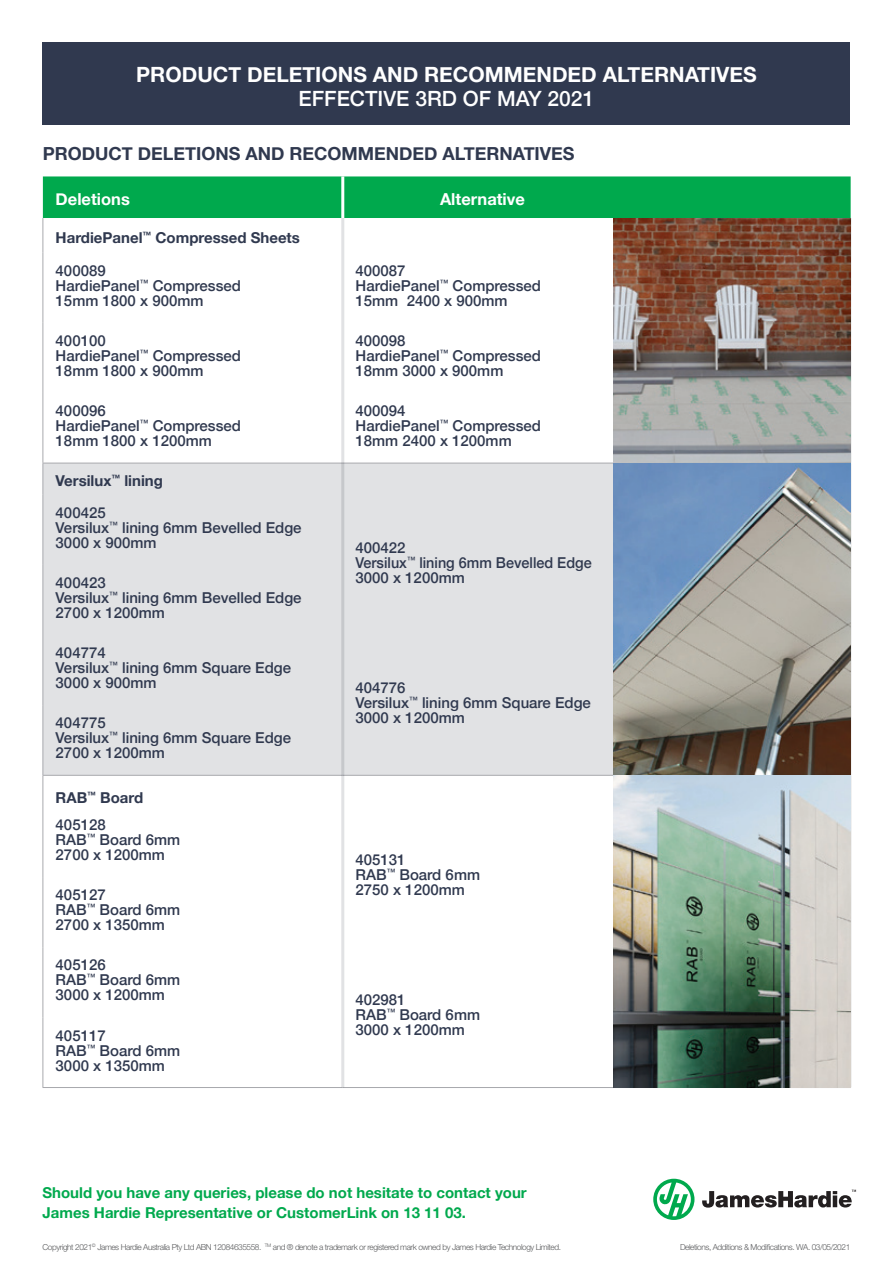
<style>
.page{position:relative;width:893px;height:1263px;background:#fff}
.page>*{position:absolute;margin:0;border:0;box-sizing:border-box;transform-origin:0 0}
.t1{font:700 21px "Helvetica Neue";color:#fff}
.t2{font:500 21px "Helvetica Neue";color:#fff}
.t3{font:700 18px "Helvetica Neue";color:#30394f}
.t4{font:700 16.5px "Helvetica Neue";color:#fff}
.t5{font:500 15px/15px "Helvetica Neue";color:#30394f}
.t6{font:700 15px/19.5px "Helvetica Neue";color:#00a94d}
.t7{font:700 15px/31.7px "Helvetica Neue";color:#30394f}
.t8{font:300 8.25px "Helvetica Neue LT Std";letter-spacing:-.05em;color:#57585a}
.s1{font-weight:500}
</style>
<div class="page">
<svg style="left:653px;top:1179px;width:41px;height:41px"></svg>
<svg style="left:702px;top:1190px;width:154px;height:17px"></svg>
<div style="left:43px;top:43px;width:807px;height:82px;background:#30394f"></div>
<div style="left:43px;top:176px;width:808px;height:42px;background:#00a94d"></div>
<svg style="left:44px;top:218px;width:570px;height:245px"></svg>
<div style="left:44px;top:464px;width:570px;height:311px;background:#e1e2e4"></div>
<hr style="left:43px;top:218px;width:1px;height:35px;background:#a8a9ad">
<hr style="left:850px;top:218px;width:1px;height:35px;background:#a8a9ad">
<hr style="left:850px;top:253px;width:1px;height:70px;background:#a8a9ad">
<hr style="left:850px;top:323px;width:1px;height:70px;background:#a8a9ad">
<hr style="left:850px;top:393px;width:1px;height:70px;background:#a8a9ad">
<hr style="left:850px;top:463px;width:1px;height:32px;background:#a8a9ad">
<hr style="left:850px;top:495px;width:1px;height:70px;background:#a8a9ad">
<hr style="left:850px;top:565px;width:1px;height:70px;background:#a8a9ad">
<hr style="left:850px;top:635px;width:1px;height:70px;background:#a8a9ad">
<hr style="left:850px;top:705px;width:1px;height:70px;background:#a8a9ad">
<hr style="left:43px;top:776px;width:1px;height:31px;background:#a8a9ad">
<hr style="left:614px;top:775px;width:237px;height:1px;background:#a8a9ad">
<hr style="left:850px;top:776px;width:1px;height:31px;background:#a8a9ad">
<hr style="left:43px;top:807px;width:1px;height:70px;background:#a8a9ad">
<hr style="left:850px;top:807px;width:1px;height:70px;background:#a8a9ad">
<hr style="left:43px;top:877px;width:1px;height:70px;background:#a8a9ad">
<hr style="left:850px;top:877px;width:1px;height:70px;background:#a8a9ad">
<hr style="left:43px;top:947px;width:1px;height:70px;background:#a8a9ad">
<hr style="left:850px;top:947px;width:1px;height:70px;background:#a8a9ad">
<hr style="left:43px;top:1017px;width:1px;height:70px;background:#a8a9ad">
<hr style="left:850px;top:1017px;width:1px;height:70px;background:#a8a9ad">
<hr style="left:43px;top:1087px;width:300px;height:1px;background:#a8a9ad">
<hr style="left:343px;top:1087px;width:271px;height:1px;background:#a8a9ad">
<hr style="left:614px;top:1087px;width:237px;height:1px;background:#a8a9ad">
<hr style="left:43px;top:253px;width:1px;height:70px;background:#a8a9ad">
<hr style="left:43px;top:323px;width:1px;height:70px;background:#a8a9ad">
<hr style="left:43px;top:393px;width:1px;height:70px;background:#a8a9ad">
<hr style="left:43px;top:463px;width:300px;height:1px;background:#a8a9ad">
<hr style="left:43px;top:463px;width:1px;height:32px;background:#a8a9ad">
<hr style="left:343px;top:463px;width:271px;height:1px;background:#a8a9ad">
<hr style="left:43px;top:495px;width:1px;height:70px;background:#a8a9ad">
<hr style="left:43px;top:565px;width:1px;height:70px;background:#a8a9ad">
<hr style="left:43px;top:635px;width:1px;height:70px;background:#a8a9ad">
<hr style="left:43px;top:705px;width:1px;height:70px;background:#a8a9ad">
<hr style="left:43px;top:775px;width:300px;height:1px;background:#a8a9ad">
<hr style="left:343px;top:775px;width:271px;height:1px;background:#a8a9ad">
<hr style="left:341px;top:176px;width:3px;height:42px;background:#fff">
<img style="left:614px;top:218px;width:236px;height:869px">
<hr style="left:341px;top:218px;width:3px;height:869px;background:#e1e2e4">
<h1 class="t1" style="left:136px;top:58px;width:622px">PRODUCT DELETIONS AND RECOMMENDED ALTERNATIVES</h1>
<h1 class="t2" style="left:299px;top:82px;width:297px">EFFECTIVE 3RD OF MAY 2021</h1>
<p class="t3" style="left:43px;top:139px;width:533px">PRODUCT DELETIONS AND RECOMMENDED ALTERNATIVES</p>
<p class="t4" style="left:56px;top:186px;width:76px">Deletions</p>
<p class="t4" style="left:440px;top:186px;width:86px">Alternative</p>
<p class="t7" style="left:56px;top:222px;width:246px">HardiePanel<sup>™</sup> Compressed Sheets</p>
<p class="t5" style="left:56px;top:262px;width:187px">400089<br>HardiePanel<sup>™</sup> Compressed<br>15mm 1800 x 900mm</p>
<p class="t5" style="left:356px;top:262px;width:187px">400087<br>HardiePanel<sup>™</sup> Compressed<br>15mm 2400 x 900mm</p>
<p class="t5" style="left:56px;top:332px;width:187px">400100<br>HardiePanel<sup>™</sup> Compressed<br>18mm 1800 x 900mm</p>
<p class="t5" style="left:356px;top:332px;width:187px">400098<br>HardiePanel<sup>™</sup> Compressed<br>18mm 3000 x 900mm</p>
<p class="t5" style="left:56px;top:402px;width:187px">400096<br>HardiePanel<sup>™</sup> Compressed<br>18mm 1800 x 1200mm</p>
<p class="t5" style="left:356px;top:402px;width:187px">400094<br>HardiePanel<sup>™</sup> Compressed<br>18mm 2400 x 1200mm</p>
<p class="t7" style="left:56px;top:465px;width:109px">Versilux<sup>™</sup> lining<br><span class="s1">400425</span></p>
<p class="t5" style="left:56px;top:519px;width:247px">Versilux<sup>™</sup> lining 6mm Bevelled Edge<br>3000 x 900mm</p>
<p class="t5" style="left:356px;top:539px;width:238px">400422<br>Versilux<sup>™</sup> lining 6mm Bevelled Edge</p>
<p class="t5" style="left:56px;top:574px;width:52px">400423</p>
<p class="t5" style="left:356px;top:569px;width:111px">3000 x 1200mm</p>
<p class="t5" style="left:56px;top:589px;width:247px">Versilux<sup>™</sup> lining 6mm Bevelled Edge<br>2700 x 1200mm</p>
<p class="t5" style="left:56px;top:644px;width:237px">404774<br>Versilux<sup>™</sup> lining 6mm Square Edge<br>3000 x 900mm</p>
<p class="t5" style="left:356px;top:679px;width:237px">404776<br>Versilux<sup>™</sup> lining 6mm Square Edge</p>
<p class="t5" style="left:56px;top:714px;width:52px">404775</p>
<p class="t5" style="left:356px;top:709px;width:111px">3000 x 1200mm</p>
<p class="t5" style="left:56px;top:729px;width:237px">Versilux<sup>™</sup> lining 6mm Square Edge<br>2700 x 1200mm</p>
<p class="t7" style="left:56px;top:784px;width:89px;line-height:27.5px">RAB<sup>™</sup> Board<br><span class="s1">405128</span></p>
<p class="t5" style="left:56px;top:831px;width:126px">RAB<sup>™</sup> Board 6mm<br>2700 x 1200mm</p>
<p class="t5" style="left:356px;top:851px;width:126px">405131<br>RAB<sup>™</sup> Board 6mm</p>
<p class="t5" style="left:56px;top:886px;width:52px">405127</p>
<p class="t5" style="left:356px;top:881px;width:111px">2750 x 1200mm</p>
<p class="t5" style="left:56px;top:901px;width:126px">RAB<sup>™</sup> Board 6mm<br>2700 x 1350mm</p>
<p class="t5" style="left:56px;top:956px;width:126px">405126<br>RAB<sup>™</sup> Board 6mm<br>3000 x 1200mm</p>
<p class="t5" style="left:356px;top:991px;width:126px">402981<br>RAB<sup>™</sup> Board 6mm</p>
<p class="t5" style="left:56px;top:1026px;width:52px">405117</p>
<p class="t5" style="left:356px;top:1021px;width:111px">3000 x 1200mm</p>
<p class="t5" style="left:56px;top:1041px;width:126px">RAB<sup>™</sup> Board 6mm<br>3000 x 1350mm</p>
<p class="t6" style="left:43px;top:1183px;width:486px">Should you have any queries, please do not hesitate to contact your<br>James Hardie Representative or CustomerLink on 13 11 03.</p>
<p class="t8" style="left:43px;top:1242px;width:520px">Copyright 2021<sup>©</sup> James Hardie Australia Pty Ltd ABN 12084635558. <sup>TM</sup> and ® denote a trademark or registered mark owned by James Hardie Technology Limited.</p>
<p class="t8" style="left:680px;top:1242px;width:172px">Deletions, Additions &amp; Modifications. WA. 03/05/2021</p>
</div>
